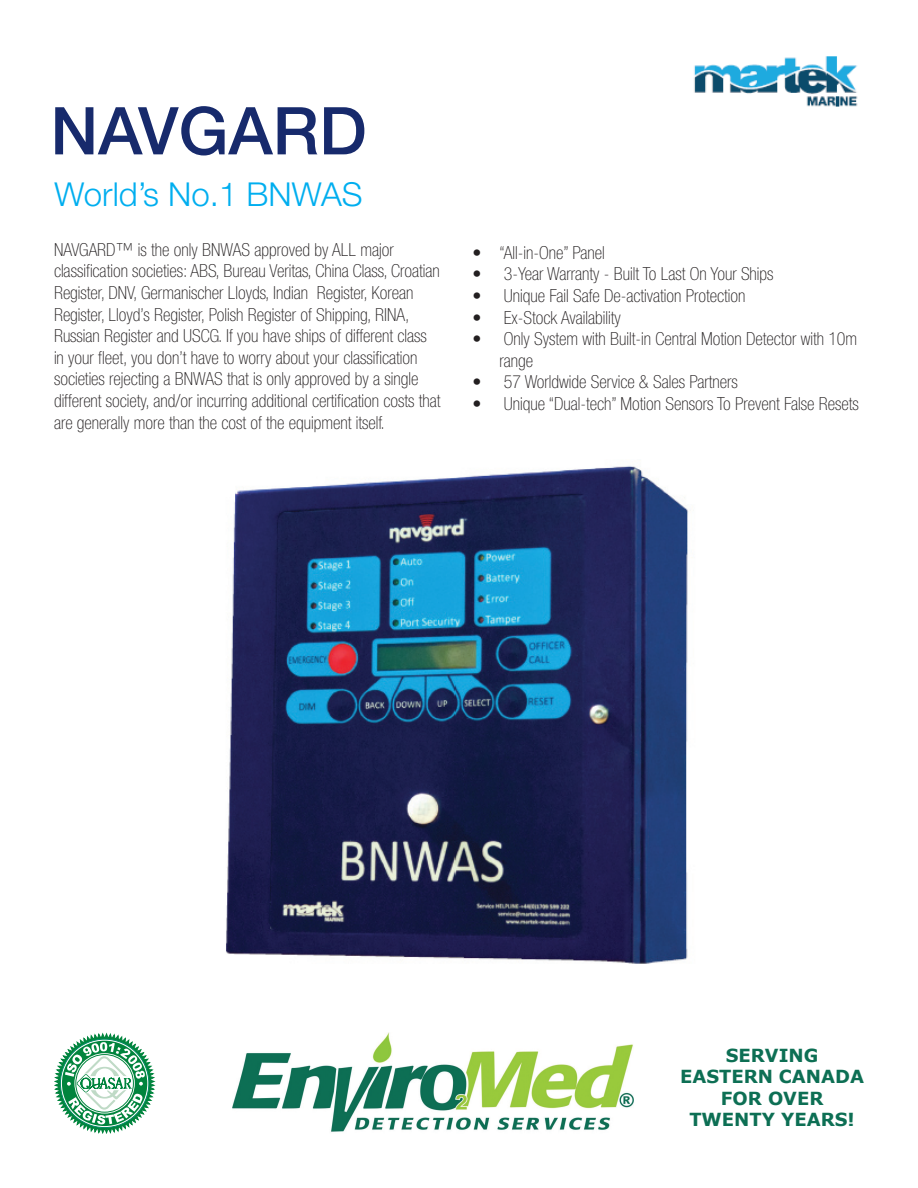
<style>
.page{position:relative;width:918px;height:1188px;background:#fff}
.page>*{position:absolute;margin:0;border:0;box-sizing:border-box;transform-origin:0 0}
.t1{font:500 66px "Helvetica Neue LT Std";color:#172a6c}
.t2{font:300 33px "Helvetica Neue LT Std";color:#00aeef}
.t3{font:100 condensed 18px/21.6px "Helvetica Neue LT Std";color:#231f20}
.t4{font:700 18px/21.6px "Verdana";color:#0d6f54;text-align:center}
</style>
<div class="page">
<img style="left:232px;top:1032px;width:402px;height:100px">
<svg style="left:54px;top:1033px;width:101px;height:101px"></svg>
<img style="left:694px;top:56px;width:164px;height:51px">
<img style="left:226px;top:466px;width:462px;height:498px">
<h1 class="t1" style="left:51px;top:92px;width:318px">NAVGARD</h1>
<h2 class="t2" style="left:55px;top:175px;width:310px">World’s No.1 BNWAS</h2>
<p class="t3" style="left:54px;top:239px;width:388px">NAVGARD™ is the only BNWAS approved by ALL major classification societies: ABS, Bureau Veritas, China Class, Croatian Register, DNV, Germanischer Lloyds, Indian Register, Korean Register, Lloyd’s Register, Polish Register of Shipping, RINA, Russian Register and USCG. If you have ships of different class in your fleet, you don’t have to worry about your classification societies rejecting a BNWAS that is only approved by a single different society, and/or incurring additional certification costs that are generally more than the cost of the equipment itself.</p>
<p class="t3" style="left:472px;top:242px;width:134px">• “All-in-One” Panel</p>
<p class="t3" style="left:472px;top:263px;width:303px">• 3-Year Warranty - Built To Last On Your Ships</p>
<p class="t3" style="left:472px;top:285px;width:274px">• Unique Fail Safe De-activation Protection</p>
<p class="t3" style="left:472px;top:306px;width:150px">• Ex-Stock Availability</p>
<p class="t3" style="left:500px;top:328px;width:359px;text-indent:-27px">• Only System with Built-in Central Motion Detector with 10m range</p>
<p class="t3" style="left:472px;top:371px;width:267px">• 57 Worldwide Service &amp; Sales Partners</p>
<p class="t3" style="left:472px;top:393px;width:388px">• Unique “Dual-tech” Motion Sensors To Prevent False Resets</p>
<p class="t4" style="left:680px;top:1044px;width:185px">SERVING<br>EASTERN CANADA<br>FOR OVER<br>TWENTY YEARS!</p>
</div>
